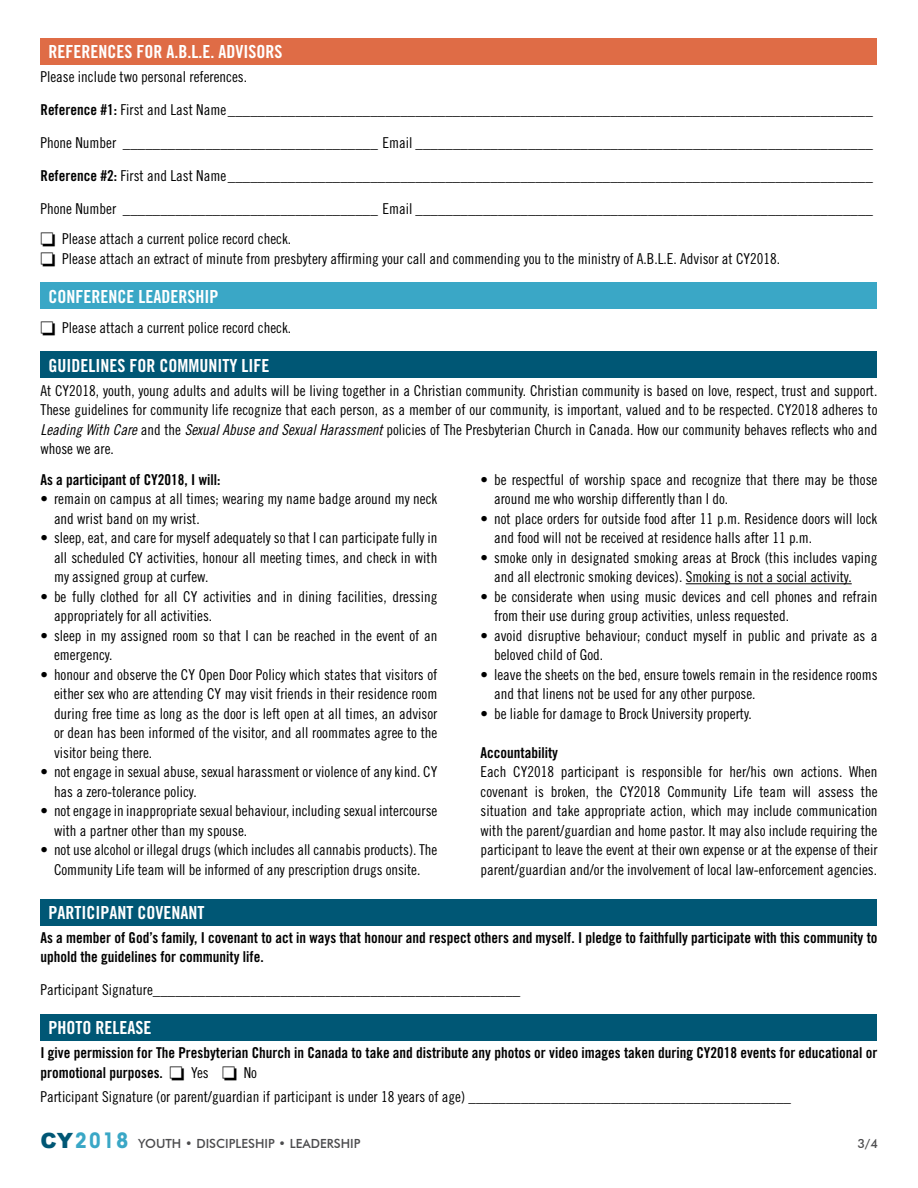
<style>
.page{position:relative;width:918px;height:1188px;background:#fff}
.page>*{position:absolute;margin:0;border:0;box-sizing:border-box;transform-origin:0 0}
.t1{font:18px "Trade Gothic Bold Cond Twenty";color:#fff}
.t2{font:15px/19.5px "Trade Gothic Cond Eighteen";color:#000}
.t3{font:15px/19.5px "Trade Gothic Bold Cond Twenty";color:#000}
.t4{font:500 12.6px "Futura BT";color:#4c4c4e}
.s1{font-family:"Trade Gothic Bold Cond Twenty"}
.s2{font-family:"Trade Gothic Cond Eighteen Obl"}
.s3{font-family:"Trade Gothic Cond Eighteen"}
.s4{font-family:"Arial";font-weight:900;font-size:21px;color:#005775}
.s5{font-family:"ITC Avant Garde Std";font-weight:700;font-stretch:condensed;font-size:21px;color:#3aa7c6}
</style>
<div class="page">
<div style="left:40px;top:1014px;width:838px;height:27px;background:#005775"></div>
<div style="left:40px;top:899px;width:838px;height:27px;background:#005775"></div>
<div style="left:40px;top:351px;width:838px;height:27px;background:#005775"></div>
<div style="left:40px;top:282px;width:838px;height:27px;background:#3aa7c6"></div>
<div style="left:40px;top:38px;width:838px;height:27px;background:#df6c46"></div>
<hr style="left:686px;top:583px;width:166px;height:1px;background:#000">
<p class="t1" style="left:48px;top:41px;width:235px">REFERENCES FOR A.B.L.E. ADVISORS</p>
<p class="t2" style="left:40px;top:67px;width:208px">Please include two personal references.</p>
<p class="t2" style="left:40px;top:100px;width:834px"><span class="s1">Reference #1:</span> First and Last Name______________________________________________________________________________________</p>
<p class="t2" style="left:40px;top:133px;width:834px">Phone Number __________________________________ Email _____________________________________________________________</p>
<p class="t2" style="left:40px;top:166px;width:834px"><span class="s1">Reference #2:</span> First and Last Name______________________________________________________________________________________</p>
<p class="t2" style="left:40px;top:199px;width:834px">Phone Number __________________________________ Email _____________________________________________________________</p>
<p class="t2" style="left:40px;top:229px;width:252px">□ Please attach a current police record check.</p>
<p class="t2" style="left:40px;top:248px;width:741px">□ Please attach an extract of minute from presbytery affirming your call and commending you to the ministry of A.B.L.E. Advisor at CY2018.</p>
<p class="t1" style="left:48px;top:285px;width:171px">CONFERENCE LEADERSHIP</p>
<p class="t2" style="left:40px;top:317px;width:252px">□ Please attach a current police record check.</p>
<p class="t1" style="left:48px;top:354px;width:222px">GUIDELINES FOR COMMUNITY LIFE</p>
<p class="t2" style="left:40px;top:380px;width:839px;text-align:justify">At CY2018, youth, young adults and adults will be living together in a Christian community. Christian community is based on love, respect, trust and support.<br>These guidelines for community life recognize that each person, as a member of our community, is important, valued and to be respected. CY2018 adheres to <span class="s2">Leading With Care</span> and the <span class="s2">Sexual Abuse and Sexual Harassment</span> policies of The Presbyterian Church in Canada. How our community behaves reflects who and whose we are.</p>
<p class="t3" style="left:40px;top:469px;width:181px">As a participant of CY2018, I will:</p>
<p class="t2" style="left:54px;top:489px;width:385px;text-indent:-14px">• remain on campus at all times; wearing my name badge around my neck and wrist band on my wrist.</p>
<p class="t2" style="left:54px;top:528px;width:385px;text-align:justify;text-indent:-14px">• sleep, eat, and care for myself adequately so that I can participate fully in all scheduled CY activities, honour all meeting times, and check in with my assigned group at curfew.</p>
<p class="t2" style="left:54px;top:586px;width:385px;text-indent:-14px">• be fully clothed for all CY activities and in dining facilities, dressing appropriately for all activities.</p>
<p class="t2" style="left:54px;top:625px;width:385px;text-indent:-14px">• sleep in my assigned room so that I can be reached in the event of an emergency.</p>
<p class="t2" style="left:54px;top:664px;width:385px;text-align:justify;text-indent:-14px">• honour and observe the CY Open Door Policy which states that visitors of either sex who are attending CY may visit friends in their residence room during free time as long as the door is left open at all times, an advisor or dean has been informed of the visitor, and all roommates agree to the visitor being there.</p>
<p class="t2" style="left:54px;top:762px;width:385px;text-indent:-14px">• not engage in sexual abuse, sexual harassment or violence of any kind. CY has a zero-tolerance policy.</p>
<p class="t2" style="left:54px;top:801px;width:385px;text-indent:-14px">• not engage in inappropriate sexual behaviour, including sexual intercourse with a partner other than my spouse.</p>
<p class="t2" style="left:40px;top:840px;width:398px;text-align:center">• not use alcohol or illegal drugs (which includes all cannabis products). The<br>Community Life team will be informed of any prescription drugs onsite.</p>
<p class="t2" style="left:494px;top:470px;width:385px;text-indent:-14px">• be respectful of worship space and recognize that there may be those around me who worship differently than I do.</p>
<p class="t2" style="left:494px;top:509px;width:385px;text-indent:-14px">• not place orders for outside food after 11 p.m. Residence doors will lock and food will not be received at residence halls after 11 p.m.</p>
<p class="t2" style="left:494px;top:548px;width:385px;text-indent:-14px">• smoke only in designated smoking areas at Brock (this includes vaping and all electronic smoking devices). Smoking is not a social activity.</p>
<p class="t2" style="left:494px;top:587px;width:385px;text-indent:-14px">• be considerate when using music devices and cell phones and refrain from their use during group activities, unless requested.</p>
<p class="t2" style="left:494px;top:626px;width:385px;text-indent:-14px">• avoid disruptive behaviour; conduct myself in public and private as a beloved child of God.</p>
<p class="t2" style="left:494px;top:665px;width:385px;text-indent:-14px">• leave the sheets on the bed, ensure towels remain in the residence rooms and that linens not be used for any other purpose.</p>
<p class="t2" style="left:481px;top:704px;width:273px">• be liable for damage to Brock University property.</p>
<p class="t3" style="left:481px;top:743px;width:79px">Accountability</p>
<p class="t2" style="left:481px;top:762px;width:398px;text-align:justify">Each CY2018 participant is responsible for her/his own actions. When covenant is broken, the CY2018 Community Life team will assess the situation and take appropriate action, which may include communication with the parent/guardian and home pastor. It may also include requiring the participant to leave the event at their own expense or at the expense of their parent/guardian and/or the involvement of local law-enforcement agencies.</p>
<p class="t1" style="left:48px;top:902px;width:157px">PARTICIPANT COVENANT</p>
<p class="t3" style="left:40px;top:928px;width:839px">As a member of God’s family, I covenant to act in ways that honour and respect others and myself. I pledge to faithfully participate with this community to uphold the guidelines for community life.</p>
<p class="t2" style="left:40px;top:980px;width:481px">Participant Signature_________________________________________________</p>
<p class="t1" style="left:48px;top:1017px;width:104px">PHOTO RELEASE</p>
<p class="t3" style="left:40px;top:1043px;width:839px">I give permission for The Presbyterian Church in Canada to take and distribute any photos or video images taken during CY2018 events for educational or promotional purposes. □ <span class="s3">Yes</span> □ <span class="s3">No</span></p>
<p class="t2" style="left:40px;top:1087px;width:752px">Participant Signature (or parent/guardian if participant is under 18 years of age) ___________________________________________</p>
<p class="t4" style="left:40px;top:1136px;width:322px"><span class="s4">CY</span><span class="s5">2018</span> YOUTH • DISCIPLESHIP • LEADERSHIP</p>
<p class="t4" style="left:857px;top:1136px;width:22px">3/4</p>
</div>
